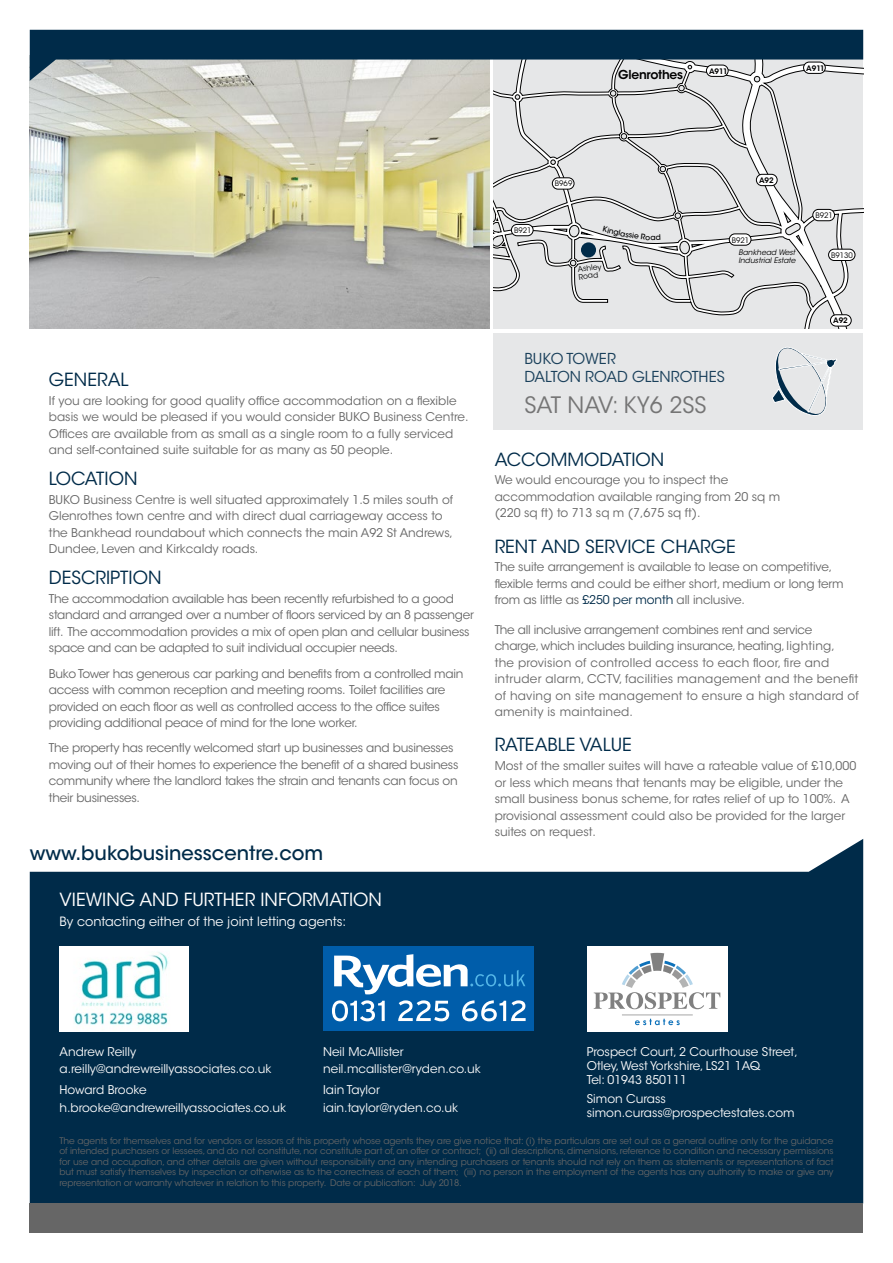
<style>
.page{position:relative;width:893px;height:1263px;background:#fff}
.page>*{position:absolute;margin:0;border:0;box-sizing:border-box;transform-origin:0 0}
.t1{font:22.5px "ITC Avant Garde Std";color:#757575}
.t2{font:500 19.5px "ITC Avant Garde Std";color:#002b49}
.t3{font:18px "ITC Avant Garde Std";color:#002b49}
.t4{font:18px "ITC Avant Garde Std";color:#fff}
.t5{font:15px/18px "ITC Avant Garde Std";color:#1a405b}
.t6{font:12.75px "ITC Avant Garde Std";color:#fff}
.t7{font:600 12.3px "ITC Avant Garde Std";letter-spacing:-.02em;color:#000}
.t8{font:12px/16.5px "ITC Avant Garde Std";letter-spacing:-.01em;color:#666}
.t9{font:12px/17.2px "ITC Avant Garde Std";color:#fff}
.t10{font:12px/16.5px "ITC Avant Garde Std";letter-spacing:.02em;color:#666}
.t11{font:9px/10.5px "ITC Avant Garde Std";letter-spacing:-.01em;color:#666;text-align:justify}
.t12{font:italic 7.5px/8.6px "ITC Avant Garde Std";color:#000}
.t13{font:7.5px "ITC Avant Garde Std";color:#000}
.t14{font:600 7.5px "ITC Avant Garde Std";color:#000}
.s1{color:#002b49}
</style>
<div class="page">
<svg style="left:30px;top:839px;width:833px;height:364px;background:#19405b"></svg>
<img style="left:30px;top:81px;width:459px;height:248px">
<svg style="left:493px;top:81px;width:370px;height:248px;background:#d7d8d9"></svg>
<div style="left:552px;top:178px;width:22px;height:11px;background:#fff;border-radius:6px"></div>
<div style="left:552px;top:178px;width:22px;height:11px;border:1px solid #000;border-radius:6px"></div>
<div style="left:511px;top:224px;width:22px;height:12px;background:#fff;border-radius:6px"></div>
<div style="left:511px;top:224px;width:22px;height:12px;border:1px solid #000;border-radius:6px"></div>
<div style="left:729px;top:234px;width:22px;height:11px;background:#fff;border-radius:6px"></div>
<div style="left:729px;top:234px;width:22px;height:11px;border:1px solid #000;border-radius:6px"></div>
<div style="left:813px;top:209px;width:21px;height:12px;background:#fff;border-radius:6px"></div>
<div style="left:812px;top:209px;width:23px;height:12px;border:1px solid #000;border-radius:6px"></div>
<div style="left:828px;top:249px;width:27px;height:11px;background:#fff;border-radius:6px"></div>
<div style="left:828px;top:249px;width:27px;height:12px;border:1px solid #000;border-radius:6px"></div>
<div style="left:756px;top:174px;width:21px;height:12px;background:#fff;border-radius:6px"></div>
<div style="left:756px;top:174px;width:21px;height:12px;border:1px solid #000;border-radius:6px"></div>
<div style="left:830px;top:315px;width:21px;height:11px;background:#fff;border-radius:6px"></div>
<div style="left:830px;top:314px;width:21px;height:12px;border:1px solid #000;border-radius:6px"></div>
<div style="left:30px;top:1203px;width:833px;height:30px;background:#666"></div>
<svg style="left:30px;top:30px;width:833px;height:51px;background:#587182"></svg>
<div style="left:493px;top:333px;width:370px;height:96px;background:#e6e7e8"></div>
<div style="left:581px;top:242px;width:15px;height:15px;background:#002b49;border-radius:50%"></div>
<svg style="left:772px;top:347px;width:65px;height:69px"></svg>
<div style="left:323px;top:946px;width:211px;height:85px;background:#005daa"></div>
<svg style="left:334px;top:954px;width:191px;height:40px"></svg>
<svg style="left:332px;top:1000px;width:53px;height:21px"></svg>
<svg style="left:398px;top:1000px;width:51px;height:21px"></svg>
<svg style="left:462px;top:1000px;width:64px;height:21px"></svg>
<div style="left:60px;top:946px;width:129px;height:85px;background:#fff"></div>
<img style="left:74px;top:952px;width:95px;height:73px">
<div style="left:587px;top:946px;width:140px;height:86px;background:#fff"></div>
<svg style="left:594px;top:953px;width:126px;height:72px"></svg>
<svg style="left:603px;top:226px;width:58px;height:14px"></svg>
<svg style="left:577px;top:265px;width:25px;height:15px"></svg>
<p class="t7" style="left:618px;top:67px;width:66px">Glenrothes</p>
<p class="t14" style="left:709px;top:66px;width:20px">A911</p>
<p class="t14" style="left:806px;top:63px;width:20px">A911</p>
<p class="t13" style="left:514px;top:226px;width:19px">B921</p>
<p class="t13" style="left:555px;top:179px;width:19px">B969</p>
<p class="t14" style="left:759px;top:175px;width:16px">A92</p>
<p class="t13" style="left:732px;top:235px;width:19px">B921</p>
<p class="t12" style="left:738px;top:248px;width:59px">Bankhead West<br>Industrial Estate</p>
<p class="t13" style="left:815px;top:211px;width:19px">B921</p>
<p class="t13" style="left:831px;top:251px;width:23px">B9130</p>
<h3 class="t3" style="left:49px;top:369px;width:81px">GENERAL</h3>
<p class="t8" style="left:49px;top:392px;width:421px">If you are looking for good quality office accommodation on a flexible basis we would be pleased if you would consider BUKO Business Centre.<br>Offices are available from as small as a single room to a fully serviced and self-contained suite suitable for as many as 50 people.</p>
<h3 class="t3" style="left:49px;top:468px;width:90px">LOCATION</h3>
<p class="t8" style="left:49px;top:491px;width:406px">BUKO Business Centre is well situated approximately 1.5 miles south of Glenrothes town centre and with direct dual carriageway access to the Bankhead roundabout which connects the main A92 St Andrews, Dundee, Leven and Kirkcaldy roads.</p>
<h3 class="t3" style="left:49px;top:567px;width:114px">DESCRIPTION</h3>
<p class="t8" style="left:49px;top:590px;width:427px">The accommodation available has been recently refurbished to a good standard and arranged over a number of floors serviced by an 8 passenger lift. The accommodation provides a mix of open plan and cellular business space and can be adapted to suit individual occupier needs.</p>
<p class="t8" style="left:49px;top:665px;width:416px">Buko Tower has generous car parking and benefits from a controlled main access with common reception and meeting rooms. Toilet facilities are provided on each floor as well as controlled access to the office suites providing additional peace of mind for the lone worker.</p>
<p class="t8" style="left:49px;top:739px;width:411px">The property has recently welcomed start up businesses and businesses moving out of their homes to experience the benefit of a shared business community where the landlord takes the strain and tenants can focus on their businesses.</p>
<h2 class="t2" style="left:30px;top:841px;width:295px">www.bukobusinesscentre.com</h2>
<h3 class="t4" style="left:60px;top:889px;width:324px">VIEWING AND FURTHER INFORMATION</h3>
<p class="t6" style="left:60px;top:913px;width:288px">By contacting either of the joint letting agents:</p>
<p class="t14" style="left:833px;top:316px;width:16px">A92</p>
<p class="t5" style="left:524px;top:349px;width:202px">BUKO TOWER<br>DALTON ROAD GLENROTHES</p>
<h1 class="t1" style="left:524px;top:391px;width:184px">SAT NAV: KY6 2SS</h1>
<h3 class="t3" style="left:495px;top:448px;width:171px">ACCOMMODATION</h3>
<p class="t8" style="left:495px;top:472px;width:287px">We would encourage you to inspect the accommodation available ranging from 20 sq m (220 sq ft) to 713 sq m (7,675 sq ft).</p>
<h3 class="t3" style="left:495px;top:535px;width:243px">RENT AND SERVICE CHARGE</h3>
<p class="t8" style="left:495px;top:559px;width:350px">The suite arrangement is available to lease on competitive, flexible terms and could be either short, medium or long term from as little as <span class="s1">£250 per month</span> all inclusive.</p>
<p class="t10" style="left:495px;top:621px;width:366px">The all inclusive arrangement combines rent and service charge, which includes building insurance, heating, lighting,<br>the provision of controlled access to each floor, fire and intruder alarm, CCTV, facilities management and the benefit of having on site management to ensure a high standard of amenity is maintained.</p>
<h3 class="t3" style="left:495px;top:734px;width:139px">RATEABLE VALUE</h3>
<p class="t8" style="left:495px;top:758px;width:363px">Most of the smaller suites will have a rateable value of £10,000 or less which means that tenants may be eligible, under the small business bonus scheme, for rates relief of up to 100%. A provisional assessment could also be provided for the larger suites on request.</p>
<p class="t9" style="left:60px;top:1043px;width:213px">Andrew Reilly a.reilly@andrewreillyassociates.co.uk</p>
<p class="t9" style="left:60px;top:1081px;width:228px">Howard Brooke h.brooke@andrewreillyassociates.co.uk</p>
<p class="t9" style="left:323px;top:1043px;width:159px">Neil McAllister neil.mcallister@ryden.co.uk</p>
<p class="t9" style="left:323px;top:1081px;width:137px">Iain Taylor iain.taylor@ryden.co.uk</p>
<p class="t9" style="left:587px;top:1044px;width:213px;line-height:14.2px">Prospect Court, 2 Courthouse Street,<br>Otley, West Yorkshire, LS21 1AQ<br>Tel: 01943 850111</p>
<p class="t9" style="left:587px;top:1091px;width:209px;line-height:14.2px">Simon Curass simon.curass@prospectestates.com</p>
<p class="t11" style="left:60px;top:1135px;width:775px">The agents for themselves and for vendors or lessors of this property whose agents they are give notice that: (i) the particulars are set out as a general outline only for the guidance of intended purchasers or lessees, and do not constitute, nor constitute part of, an offer or contract; (ii) all descriptions, dimensions, reference to condition and necessary permissions for use and occupation, and other details are given without responsibility and any intending purchasers or tenants should not rely on them as statements or representations of fact but must satisfy themselves by inspection or otherwise as to the correctness of each of them; (iii) no person in the employment of the agents has any authority to make or give any representation or warranty whatever in relation to this property. Date or publication: July 2018.</p>
</div>
